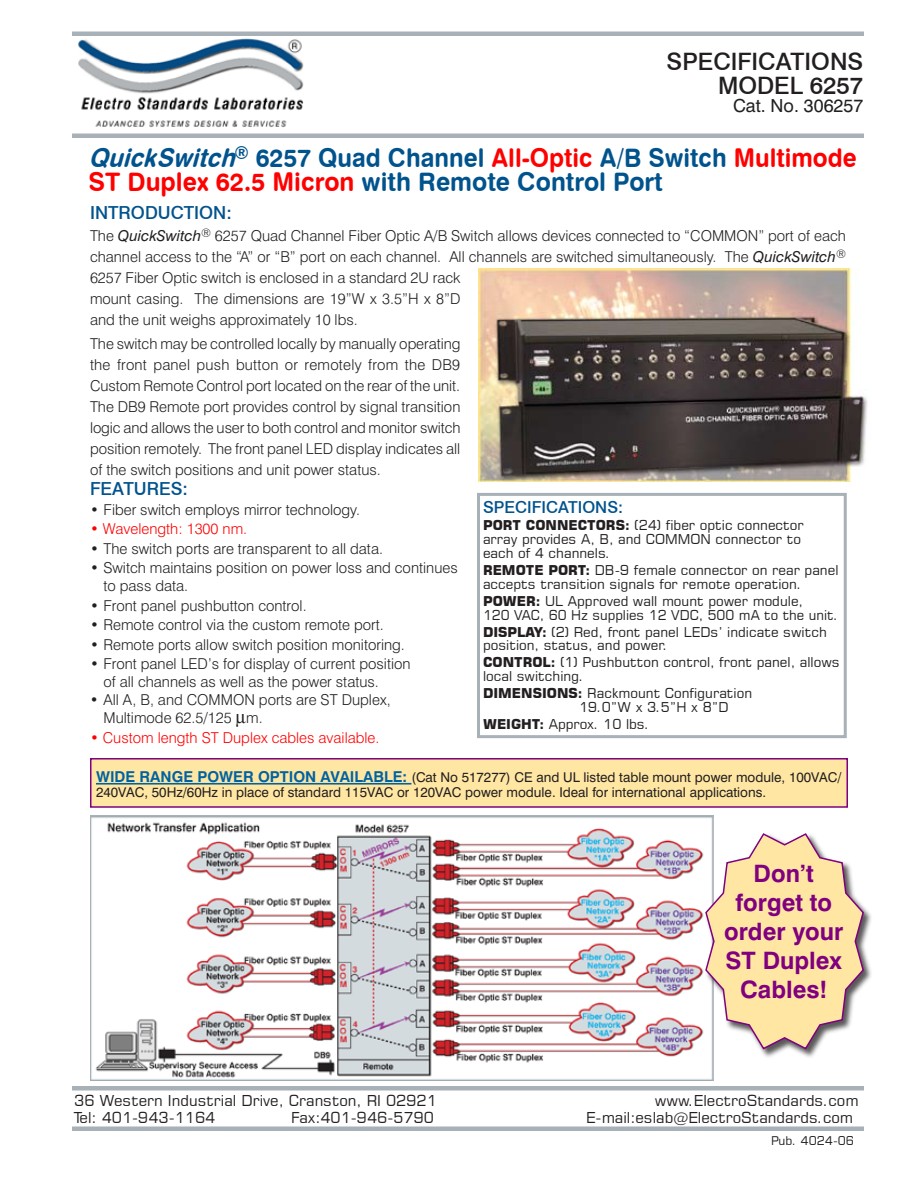
<style>
.page{position:relative;width:918px;height:1188px;background:#fff}
.page>*{position:absolute;margin:0;border:0;box-sizing:border-box;transform-origin:0 0}
.t1{font:25.5px/24px "Swiss 721 BT Bold Rounded";color:#00538d;scale:.96 1}
.t2{font:700 24px/28.8px "Swiss 721 BT";color:#800080;text-align:center}
.t3{font:500 24px/24px "Swiss 721 BT";color:#231f20;text-align:right}
.t4{font:500 18px "Swiss 721 BT";color:#00538d}
.t5{font:18px "Swiss 721 BT";color:#231f20}
.t6{font:500 16.5px "Swiss 721 BT";color:#00538d}
.t7{font:300 15px/21px "Swiss 721 BT";color:#231f20}
.t8{font:15px "Square 721 BT";color:#231f20}
.t9{font:300 15px "Swiss 721 BT";color:#f00}
.t10{font:13.5px/14px "Square 721 BT";color:#231f20}
.t11{font:13.5px/15px "Swiss 721 BT";color:#231f20}
.t12{font:12px "Square 721 BT";color:#231f20}
.s1{font-style:italic}
.s2{color:#f00}
.s3{font-weight:400;font-style:italic}
.s4{font-weight:700}
.s5{font-weight:700;font-size:15px;color:#0062a1}
</style>
<div class="page">
<div style="left:477px;top:493px;width:370px;height:245px;border:3px solid #a8b1b7"></div>
<img style="left:90px;top:815px;width:623px;height:265px">
<img style="left:478px;top:269px;width:390px;height:213px">
<div style="left:91px;top:759px;width:756px;height:48px;background:#ffe7a3"></div>
<hr style="left:96px;top:783px;width:315px;height:2px;background:#0062a1">
<div style="left:90px;top:758px;width:758px;height:50px;border:2px solid #800080"></div>
<div style="left:705px;top:833px;width:169px;height:226px;background:#231f20;opacity:.75"></div>
<svg style="left:704px;top:832px;width:161px;height:219px"></svg>
<img style="left:78px;top:38px;width:226px;height:90px">
<hr style="left:72px;top:32px;width:792px;height:4px;background:#a8b1b7">
<hr style="left:72px;top:134px;width:792px;height:4px;background:#a8b1b7">
<div style="left:72px;top:1126px;width:792px;height:5px;background:#a8b1b7"></div>
<hr style="left:72px;top:1086px;width:792px;height:4px;background:#a8b1b7">
<h2 class="t3" style="left:667px;top:49px;width:198px">SPECIFICATIONS<br>MODEL 6257</h2>
<p class="t5" style="left:733px;top:94px;width:132px">Cat. No. 306257</p>
<h1 class="t1" style="left:88px;top:145px;width:802px"><span class="s1">QuickSwitch</span><sup>®</sup> 6257 Quad Channel <span class="s2">All-Optic</span> A/B Switch <span class="s2">Multimode<br>ST Duplex 62.5 Micron</span> with Remote Control Port</h1>
<p class="t4" style="left:90px;top:202px;width:143px">INTRODUCTION:</p>
<p class="t7" style="left:90px;top:225px;width:758px">The <span class="s3">QuickSwitch</span><sup>®</sup> 6257 Quad Channel Fiber Optic A/B Switch allows devices connected to “COMMON” port of each channel access to the “A” or “B” port on each channel. All channels are switched simultaneously. The <span class="s3">QuickSwitch</span><sup>® </sup>6257 Fiber Optic switch is enclosed in a standard 2U rack<br>mount casing. The dimensions are 19”W x 3.5”H x 8”D<br>and the unit weighs approximately 10 lbs.</p>
<p class="t7" style="left:90px;top:333px;width:372px;text-align:justify">The switch may be controlled locally by manually operating the front panel push button or remotely from the DB9<br>Custom Remote Control port located on the rear of the unit.<br>The DB9 Remote port provides control by signal transition logic and allows the user to both control and monitor switch position remotely. The front panel LED display indicates all of the switch positions and unit power status.</p>
<p class="t4" style="left:90px;top:478px;width:99px">FEATURES:</p>
<p class="t7" style="left:90px;top:499px;width:272px">• Fiber switch employs mirror technology.</p>
<p class="t9" style="left:90px;top:520px;width:159px">• Wavelength: 1300 nm.</p>
<p class="t7" style="left:90px;top:538px;width:295px">• The switch ports are transparent to all data.</p>
<p class="t7" style="left:104px;top:559px;width:356px;line-height:18px;text-indent:-14px">• Switch maintains position on power loss and continues to pass data.</p>
<p class="t7" style="left:90px;top:595px;width:218px">• Front panel pushbutton control.</p>
<p class="t7" style="left:90px;top:614px;width:295px">• Remote control via the custom remote port.</p>
<p class="t7" style="left:90px;top:634px;width:316px">• Remote ports allow switch position monitoring.</p>
<p class="t7" style="left:103px;top:655px;width:309px;line-height:18px;text-indent:-13px">• Front panel LED’s for display of current position of all channels as well as the power status.</p>
<p class="t7" style="left:103px;top:691px;width:289px;line-height:18px;text-indent:-13px">• All A, B, and COMMON ports are ST Duplex,<br>Multimode 62.5/125 m.</p>
<p class="t9" style="left:90px;top:728px;width:291px">• Custom length ST Duplex cables available.</p>
<p class="t6" style="left:483px;top:497px;width:142px">SPECIFICATIONS:</p>
<p class="t10" style="left:483px;top:518px;width:322px"><span class="s4">PORT CONNECTORS:</span> (24) fiber optic connector array provides A, B, and COMMON connector to each of 4 channels.</p>
<p class="t10" style="left:483px;top:563px;width:357px"><span class="s4">REMOTE PORT:</span> DB-9 female connector on rear panel accepts transition signals for remote operation.</p>
<p class="t10" style="left:483px;top:594px;width:357px"><span class="s4">POWER:</span> UL Approved wall mount power module,<br>120 VAC, 60 Hz supplies 12 VDC, 500 mA to the unit.</p>
<p class="t10" style="left:483px;top:624px;width:345px"><span class="s4">DISPLAY:</span> (2) Red, front panel LEDs’ indicate switch position, status, and power.</p>
<p class="t10" style="left:483px;top:655px;width:358px"><span class="s4">CONTROL:</span> (1) Pushbutton control, front panel, allows local switching.</p>
<p class="t10" style="left:579px;top:686px;width:175px;text-indent:-96px"><span class="s4">DIMENSIONS:</span> Rackmount Configuration<br>19.0”W x 3.5”H x 8”D</p>
<p class="t10" style="left:483px;top:717px;width:168px"><span class="s4">WEIGHT:</span> Approx. 10 lbs.</p>
<p class="t11" style="left:96px;top:770px;width:747px"><span class="s5">WIDE RANGE POWER OPTION AVAILABLE:</span> (Cat No 517277) CE and UL listed table mount power module, 100VAC/<br>240VAC, 50Hz/60Hz in place of standard 115VAC or 120VAC power module. Ideal for international applications.</p>
<h2 class="t2" style="left:724px;top:859px;width:121px">Don’t forget to order your<br>ST Duplex<br>Cables!</h2>
<p class="t8" style="left:74px;top:1092px;width:364px">36 Western Industrial Drive, Cranston, RI 02921</p>
<p class="t8" style="left:655px;top:1092px;width:205px">www.ElectroStandards.com</p>
<p class="t8" style="left:74px;top:1108px;width:143px">Tel: 401-943-1164</p>
<p class="t8" style="left:291px;top:1108px;width:144px">Fax:401-946-5790</p>
<p class="t8" style="left:586px;top:1108px;width:269px">E-mail:eslab@ElectroStandards.com</p>
<p class="t12" style="left:771px;top:1133px;width:85px">Pub. 4024-06</p>
</div>
